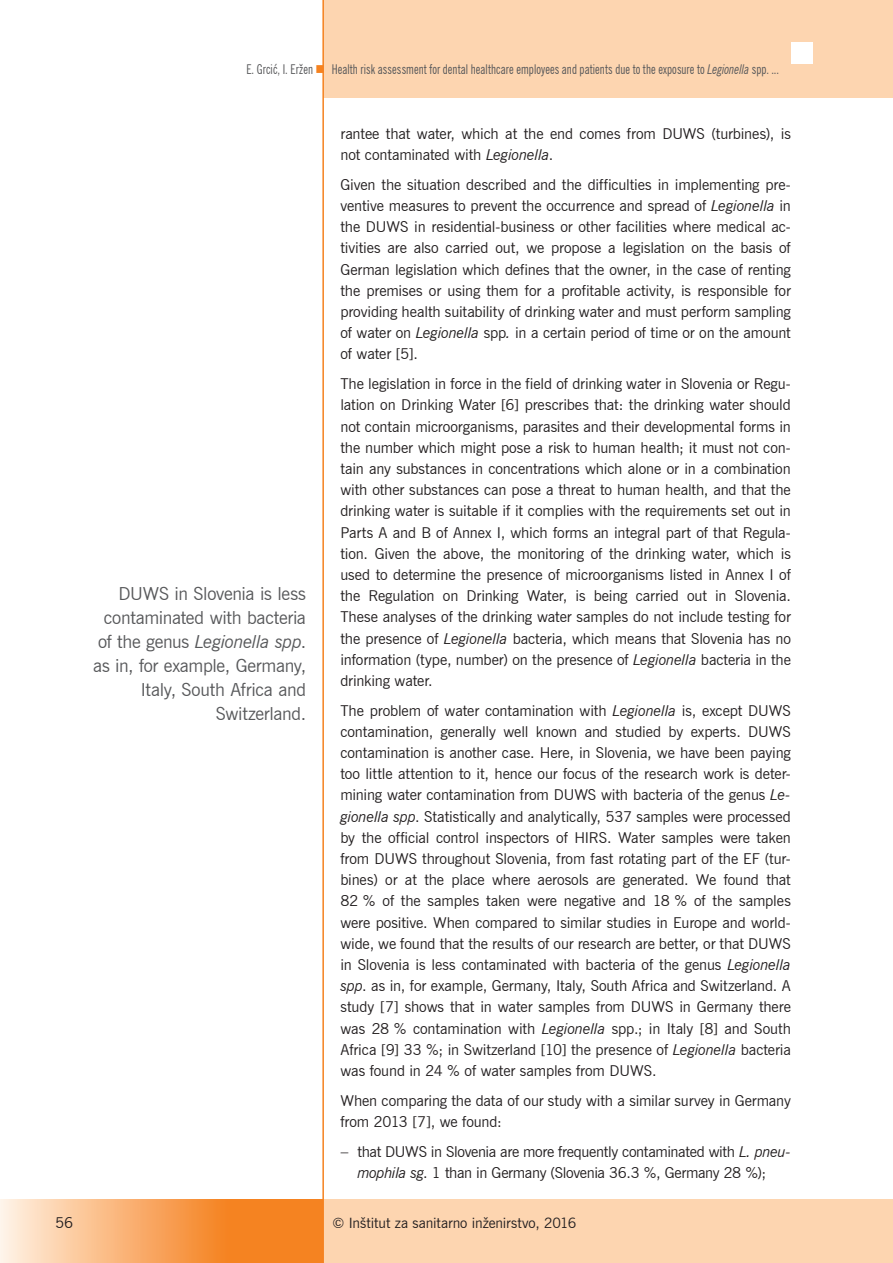
<style>
.page{position:relative;width:893px;height:1263px;background:#fff}
.page>*{position:absolute;margin:0;border:0;box-sizing:border-box;transform-origin:0 0}
.t1{font:18px/24px "News Gothic L2";letter-spacing:-.015em;color:#57585a;text-align:right}
.t2{font:15px/21.1px "News Gothic L2";letter-spacing:-.01em;color:#231f20}
.t3{font:14.25px "News Gothic L2";letter-spacing:-.005em;color:#231f20}
.t4{font:condensed 13.5px "News Gothic L2";letter-spacing:.005em;color:#57585a;scale:.9 1}
.s1{color:#f58220}
.s2{font-style:italic}
</style>
<div class="page">
<svg style="left:0;top:1200px;width:322px;height:63px;background:#f8a965"></svg>
<div style="left:324px;top:1200px;width:569px;height:63px;background:#fdd5b0"></div>
<div style="left:323px;top:0;width:570px;height:97px;background:#fdd5b0"></div>
<hr style="left:322px;top:0;width:2px;height:1263px;background:#f58220">
<div style="left:791px;top:43px;width:21px;height:21px;background:#fff"></div>
<p class="t4" style="left:246px;top:61px;width:593px">E. Grcić, I. Eržen <span class="s1">■</span> Health risk assessment for dental healthcare employees and patients due to the exposure to <span class="s2">Legionella</span> spp. ...</p>
<p class="t1" style="left:93px;top:581px;width:214px">DUWS in Slovenia is less contaminated with bacteria of the genus <span class="s2">Legionella spp</span>. as in, for example, Germany,<br>Italy, South Africa and<br>Switzerland.</p>
<p class="t2" style="left:340px;top:123px;width:452px">rantee that water, which at the end comes from DUWS (turbines), is not contaminated with <span class="s2">Legionella</span>.</p>
<p class="t2" style="left:340px;top:174px;width:452px;text-align:justify">Given the situation described and the difficulties in implementing pre&shy;ventive measures to prevent the occurrence and spread of <span class="s2">Legionella</span> in the DUWS in residential-business or other facilities where medical ac&shy;tivities are also carried out, we propose a legislation on the basis of German legislation which defines that the owner, in the case of renting the premises or using them for a profitable activity, is responsible for providing health suitability of drinking water and must perform sampling of water on <span class="s2">Legionella</span> spp<span class="s2">.</span> in a certain period of time or on the amount of water [5].</p>
<p class="t2" style="left:340px;top:373px;width:452px;text-align:justify">The legislation in force in the field of drinking water in Slovenia or Regu&shy;lation on Drinking Water [6] prescribes that: the drinking water should not contain microorganisms, parasites and their developmental forms in the number which might pose a risk to human health; it must not con&shy;tain any substances in concentrations which alone or in a combination with other substances can pose a threat to human health, and that the drinking water is suitable if it complies with the requirements set out in Parts A and B of Annex I, which forms an integral part of that Regula&shy;tion. Given the above, the monitoring of the drinking water, which is used to determine the presence of microorganisms listed in Annex I of the Regulation on Drinking Water, is being carried out in Slovenia.<br>These analyses of the drinking water samples do not include testing for the presence of <span class="s2">Legionella</span> bacteria, which means that Slovenia has no information (type, number) on the presence of <span class="s2">Legionella</span> bacteria in the drinking water.</p>
<p class="t2" style="left:340px;top:700px;width:452px;text-align:justify">The problem of water contamination with <span class="s2">Legionella</span> is, except DUWS contamination, generally well known and studied by experts. DUWS contamination is another case. Here, in Slovenia, we have been paying too little attention to it, hence our focus of the research work is deter&shy;mining water contamination from DUWS with bacteria of the genus <span class="s2">Le&shy;gionella spp</span>. Statistically and analytically, 537 samples were processed by the official control inspectors of HIRS. Water samples were taken from DUWS throughout Slovenia, from fast rotating part of the EF (tur&shy;bines) or at the place where aerosols are generated. We found that 82 % of the samples taken were negative and 18 % of the samples were positive. When compared to similar studies in Europe and world&shy;wide, we found that the results of our research are better, or that DUWS in Slovenia is less contaminated with bacteria of the genus <span class="s2">Legionella spp</span>. as in, for example, Germany, Italy, South Africa and Switzerland. A study [7] shows that in water samples from DUWS in Germany there was 28 % contamination with <span class="s2">Legionella</span> spp.; in Italy [8] and South Africa [9] 33 %; in Switzerland [10] the presence of <span class="s2">Legionella</span> bacteria was found in 24 % of water samples from DUWS.</p>
<p class="t2" style="left:340px;top:1090px;width:452px">When comparing the data of our study with a similar survey in Germany from 2013 [7], we found:</p>
<p class="t2" style="left:357px;top:1140px;width:435px">that DUWS in Slovenia are more frequently contaminated with <span class="s2">L. pneu&shy;mophila sg</span>. 1 than in Germany (Slovenia 36.3 %, Germany 28 %);</p>
<p class="t2" style="left:55px;top:1212px;width:20px">56</p>
<p class="t3" style="left:333px;top:1214px;width:245px">© Inštitut za sanitarno inženirstvo, 2016</p>
</div>
